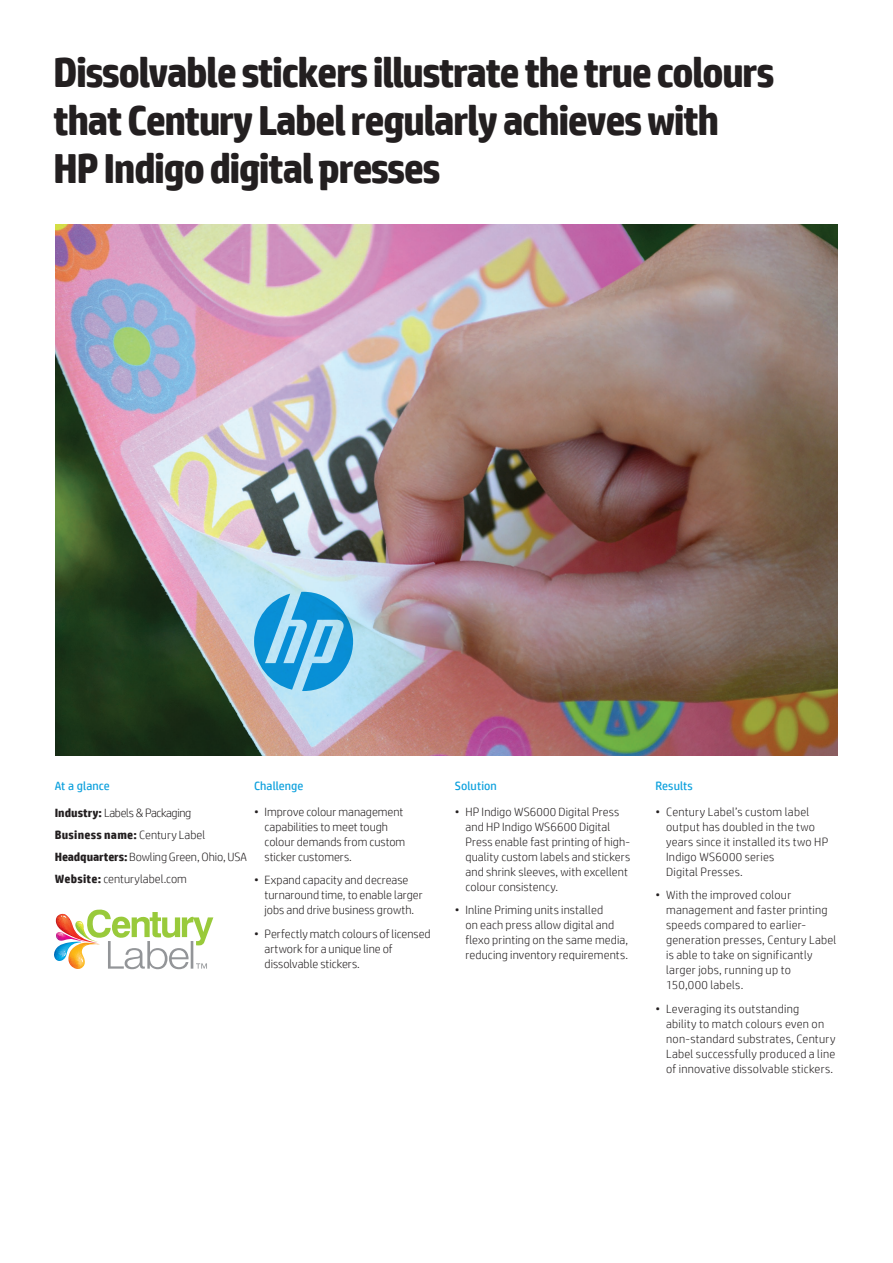
<style>
.page{position:relative;width:893px;height:1263px;background:#fff}
.page>*{position:absolute;margin:0;border:0;box-sizing:border-box;transform-origin:0 0}
.t1{font:700 42px/48px "HP Simplified";letter-spacing:-.04em;color:#231f20;scale:.96 1}
.bullets{font:300 12px/15px "HP Simplified";letter-spacing:.01em;color:#231f20}
.AT_A_GLANCE{font:300 12px "HP Simplified";letter-spacing:-.01em;color:#231f20}
.sub-headers_solution{font:12px "HP Simplified";letter-spacing:.01em;color:#0ca0dd}
.AT_A_GLANCE-2{font:300 12px "HP Simplified";letter-spacing:-.03em;color:#231f20}
.AT_A_GLANCE-3{font:700 12px "HP Simplified";letter-spacing:.02em;color:#231f20}
.s1{font-weight:700}
.s2{font-weight:300}
</style>
<div class="page">
<img style="left:55px;top:225px;width:783px;height:530px">
<svg style="left:254px;top:592px;width:99px;height:99px;background:#5cb5e2"></svg>
<svg style="left:54px;top:909px;width:159px;height:60px"></svg>
<p class="t1" style="left:53px;top:48px;width:753px">Dissolvable stickers illustrate the true colours that Century Label regularly achieves with<br>HP Indigo digital presses</p>
<p class="sub-headers_solution" style="left:55px;top:778px;width:57px">At a glance</p>
<p class="AT_A_GLANCE-2" style="left:55px;top:806px;width:138px"><span class="s1">Industry:</span> Labels &amp; Packaging</p>
<p class="AT_A_GLANCE-3" style="left:55px;top:828px;width:152px">Business name: <span class="s2">Century Label</span></p>
<p class="AT_A_GLANCE" style="left:55px;top:850px;width:194px"><span class="s1">Headquarters:</span> Bowling Green, Ohio, USA</p>
<p class="AT_A_GLANCE" style="left:55px;top:872px;width:134px"><span class="s1">Website:</span> centurylabel.com</p>
<p class="sub-headers_solution" style="left:254px;top:778px;width:51px">Challenge</p>
<p class="bullets" style="left:265px;top:804px;width:142px;text-indent:-10px">• Improve colour management capabilities to meet tough colour demands from custom sticker customers.</p>
<p class="bullets" style="left:265px;top:872px;width:160px;text-indent:-10px">• Expand capacity and decrease turnaround time, to enable larger jobs and drive business growth.</p>
<p class="bullets" style="left:265px;top:926px;width:168px;text-indent:-10px">• Perfectly match colours of licensed artwork for a unique line of dissolvable stickers.</p>
<p class="sub-headers_solution" style="left:455px;top:778px;width:44px">Solution</p>
<p class="bullets" style="left:465px;top:804px;width:166px;text-indent:-11px">• HP Indigo WS6000 Digital Press and HP Indigo WS6600 Digital<br>Press enable fast printing of high&shy;quality custom labels and stickers and shrink sleeves, with excellent colour consistency.</p>
<p class="bullets" style="left:465px;top:902px;width:164px;text-indent:-11px">• Inline Priming units installed<br>on each press allow digital and flexo printing on the same media, reducing inventory requirements.</p>
<p class="sub-headers_solution" style="left:655px;top:778px;width:39px">Results</p>
<p class="bullets" style="left:666px;top:804px;width:164px;text-indent:-11px">• Century Label’s custom label output has doubled in the two years since it installed its two HP<br>Indigo WS6000 series<br>Digital Presses.</p>
<p class="bullets" style="left:666px;top:887px;width:172px;text-indent:-11px">• With the improved colour management and faster printing speeds compared to earlier&shy;generation presses, Century Label is able to take on significantly larger jobs, running up to<br>150,000 labels.</p>
<p class="bullets" style="left:666px;top:1001px;width:171px;text-indent:-11px">• Leveraging its outstanding<br>ability to match colours even on non-standard substrates, Century Label successfully produced a line of innovative dissolvable stickers.</p>
</div>
